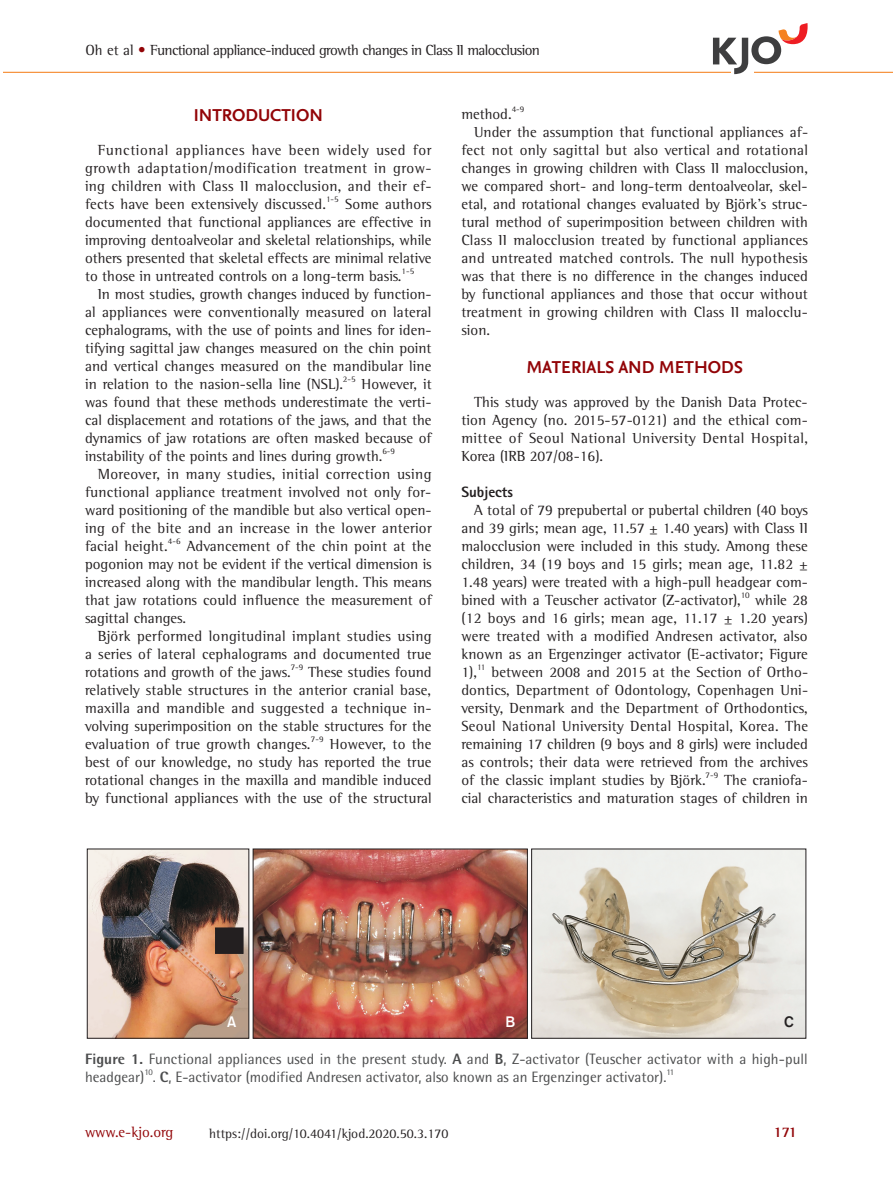
<style>
.page{position:relative;width:893px;height:1191px;background:#fff}
.page>*{position:absolute;margin:0;border:0;box-sizing:border-box;transform-origin:0 0}
.t1{font:700 18px "Nexus Sans";color:#920407}
.t2{font:15px/18px "Rotis Semi Serif Std";color:#231f20;text-align:justify}
.t3{font:15px/18px "Rotis Semi Sans Std";letter-spacing:.005em;color:#4b4c4d}
.t4{font:15px "Rotis Semi Serif Std";letter-spacing:-.04em;color:#231f20}
.t5{font:15px "Rotis Semi Serif Std";color:#920407}
.t6{font:800 15px "Rotis Sans Serif Std";color:#231f20}
.t7{font:700 15px "Rotis Semi Serif Std";color:#920407}
.t8{font:15px "Gothic 725 BT Bold A";color:#fff}
.t9{font:15px "Gothic 725 BT Bold A";color:#231f20}
.t10{font:13.5px "Rotis Semi Serif Std";color:#231f20}
.t11{font:8.7px "Rotis Semi Serif Std";color:#231f20}
.t12{font:8.7px "Rotis Semi Sans Std";color:#4b4c4d}
.s1{color:#920407}
.s2{font-weight:800}
</style>
<div class="page">
<hr style="left:0;top:72px;width:893px;height:1px;background:#f58220">
<svg style="left:713px;top:23px;width:95px;height:51px"></svg>
<hr style="left:0;top:64px;width:3px;height:17px;background:#fff">
<img style="left:533px;top:850px;width:271px;height:186px">
<img style="left:87px;top:848px;width:441px;height:190px">
<div style="left:215px;top:927px;width:28px;height:26px;background:#231f20;border:1px solid #231f20"></div>
<p class="t4" style="left:85px;top:41px;width:456px">Oh et al <span class="s1">•</span> Functional appliance-induced growth changes in Class II malocclusion</p>
<p class="t1" style="left:194px;top:104px;width:131px">INTRODUCTION</p>
<p class="t2" style="left:85px;top:141px;width:348px;text-indent:13px">Functional appliances have been widely used for growth adaptation/modification treatment in grow&shy;ing children with Class II malocclusion, and their ef&shy;fects have been extensively discussed.</p>
<p class="t11" style="left:326px;top:194px;width:14px">1-5</p>
<p class="t2" style="left:85px;top:195px;width:348px;text-indent:260px">Some authors documented that functional appliances are effective in improving dentoalveolar and skeletal relationships, while others presented that skeletal effects are minimal relative to those in untreated controls on a long-term basis.</p>
<p class="t11" style="left:402px;top:266px;width:14px">1-5</p>
<p class="t2" style="left:85px;top:285px;width:348px;text-indent:13px">In most studies, growth changes induced by function&shy;al appliances were conventionally measured on lateral cephalograms, with the use of points and lines for iden&shy;tifying sagittal jaw changes measured on the chin point and vertical changes measured on the mandibular line in relation to the nasion-sella line (NSL).</p>
<p class="t11" style="left:343px;top:374px;width:14px">2-5</p>
<p class="t2" style="left:85px;top:375px;width:348px;text-indent:277px">However, it was found that these methods underestimate the verti&shy;cal displacement and rotations of the jaws, and that the dynamics of jaw rotations are often masked because of instability of the points and lines during growth.</p>
<p class="t11" style="left:382px;top:446px;width:14px">6-9</p>
<p class="t2" style="left:85px;top:465px;width:348px;text-indent:13px">Moreover, in many studies, initial correction using functional appliance treatment involved not only for&shy;ward positioning of the mandible but also vertical open&shy;ing of the bite and an increase in the lower anterior facial height.</p>
<p class="t11" style="left:168px;top:536px;width:14px">4-6</p>
<p class="t2" style="left:85px;top:537px;width:348px;text-indent:102px">Advancement of the chin point at the pogonion may not be evident if the vertical dimension is increased along with the mandibular length. This means that jaw rotations could influence the measurement of sagittal changes.</p>
<p class="t2" style="left:85px;top:627px;width:348px;text-indent:13px">Björk performed longitudinal implant studies using a series of lateral cephalograms and documented true rotations and growth of the jaws.</p>
<p class="t11" style="left:291px;top:662px;width:14px">7-9</p>
<p class="t2" style="left:85px;top:663px;width:348px;text-indent:223px">These studies found relatively stable structures in the anterior cranial base, maxilla and mandible and suggested a technique in&shy;volving superimposition on the stable structures for the evaluation of true growth changes.</p>
<p class="t11" style="left:311px;top:734px;width:14px">7-9</p>
<p class="t2" style="left:85px;top:735px;width:348px;text-indent:245px">However, to the best of our knowledge, no study has reported the true rotational changes in the maxilla and mandible induced by functional appliances with the use of the structural</p>
<p class="t2" style="left:461px;top:105px;width:52px">method.</p>
<p class="t11" style="left:512px;top:104px;width:14px">4-9</p>
<p class="t2" style="left:461px;top:123px;width:348px;text-indent:13px">Under the assumption that functional appliances af&shy;fect not only sagittal but also vertical and rotational changes in growing children with Class II malocclusion, we compared short- and long-term dentoalveolar, skel&shy;etal, and rotational changes evaluated by Björk’s struc&shy;tural method of superimposition between children with Class II malocclusion treated by functional appliances and untreated matched controls. The null hypothesis was that there is no difference in the changes induced by functional appliances and those that occur without treatment in growing children with Class II malocclu&shy;sion.</p>
<p class="t1" style="left:526px;top:356px;width:218px">MATERIALS AND METHODS</p>
<p class="t2" style="left:461px;top:393px;width:348px;text-indent:13px">This study was approved by the Danish Data Protec&shy;tion Agency (no. 2015-57-0121) and the ethical com&shy;mittee of Seoul National University Dental Hospital, Korea (IRB 207/08-16).</p>
<p class="t6" style="left:461px;top:482px;width:53px">Subjects</p>
<p class="t2" style="left:461px;top:501px;width:348px;text-indent:13px">A total of 79 prepubertal or pubertal children (40 boys and 39 girls; mean age, 11.57 ± 1.40 years) with Class II malocclusion were included in this study. Among these children, 34 (19 boys and 15 girls; mean age, 11.82 ± 1.48 years) were treated with a high-pull headgear com&shy;bined with a Teuscher activator (Z-activator),</p>
<p class="t11" style="left:741px;top:590px;width:10px">10</p>
<p class="t2" style="left:461px;top:591px;width:348px;text-indent:294px">while 28 (12 boys and 16 girls; mean age, 11.17 ± 1.20 years) were treated with a modified Andresen activator, also known as an Ergenzinger activator (E-activator; Figure 1),</p>
<p class="t11" style="left:477px;top:662px;width:10px">11</p>
<p class="t2" style="left:461px;top:663px;width:348px;text-indent:30px">between 2008 and 2015 at the Section of Ortho&shy;dontics, Department of Odontology, Copenhagen Uni&shy;versity, Denmark and the Department of Orthodontics, Seoul National University Dental Hospital, Korea. The remaining 17 children (9 boys and 8 girls) were included as controls; their data were retrieved from the archives of the classic implant studies by Björk.</p>
<p class="t11" style="left:706px;top:770px;width:14px">7-9</p>
<p class="t2" style="left:461px;top:771px;width:348px;text-align:right">The craniofa-<br>cial characteristics and maturation stages of children in</p>
<p class="t8" style="left:227px;top:1012px;width:11px">A</p>
<p class="t8" style="left:505px;top:1012px;width:11px">B</p>
<p class="t9" style="left:784px;top:1012px;width:11px">C</p>
<p class="t3" style="left:85px;top:1050px;width:724px"><span class="s2">Figure 1.</span> Functional appliances used in the present study. <span class="s2">A</span> and <span class="s2">B</span>, Z-activator (Teuscher activator with a high-pull headgear)</p>
<p class="t12" style="left:144px;top:1067px;width:10px">10</p>
<p class="t3" style="left:153px;top:1068px;width:515px">. <span class="s2">C</span>, E-activator (modified Andresen activator, also known as an Ergenzinger activator).</p>
<p class="t12" style="left:666px;top:1067px;width:9px">11</p>
<p class="t5" style="left:85px;top:1122px;width:90px">www.e-kjo.org</p>
<p class="t10" style="left:209px;top:1125px;width:241px">https://doi.org/10.4041/kjod.2020.50.3.170</p>
<p class="t7" style="left:773px;top:1122px;width:25px">171</p>
</div>
